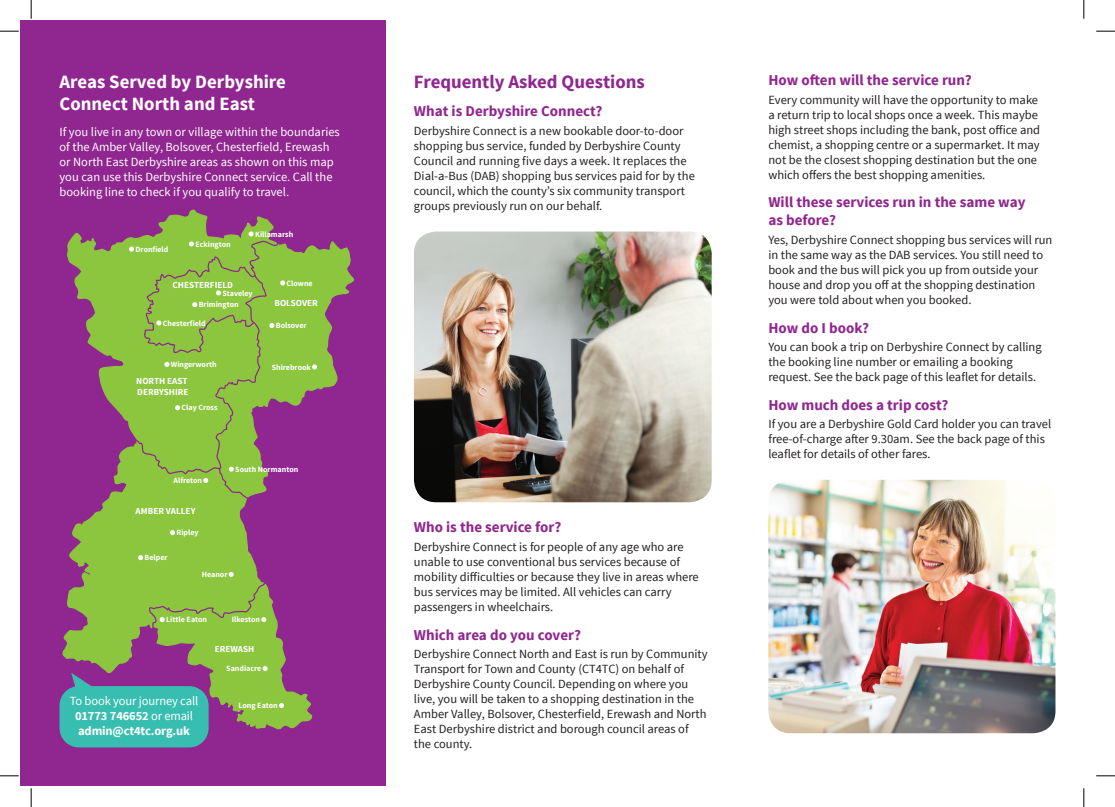
<style>
.page{position:relative;width:1115px;height:807px;background:#fff}
.page>*{position:absolute;margin:0;border:0;box-sizing:border-box;transform-origin:0 0}
.t1{font:700 18.75px/22.5px "Source Sans Pro";color:#fff}
.t2{font:700 18.75px "Source Sans Pro";color:#90268f}
.t3{font:700 15px/18px "Source Sans Pro";color:#90268f}
.t4{font:12.5px/15px "Source Sans Pro";color:#231f20}
.t5{font:12.5px/15px "Source Sans Pro";color:#fff}
.t6{font:700 12.5px/15px "Source Sans Pro";letter-spacing:-.01em;color:#fff;text-align:center}
.t7{font:700 9.12px/11px "Source Sans Pro";color:#fff}
.t8{font:700 8px "Source Sans Pro";color:#fff}
.s1{font-weight:400}
</style>
<div class="page">
<div style="left:21px;top:21px;width:364px;height:765px;background:#90268f"></div>
<img style="left:414px;top:231px;width:297px;height:271px">
<img style="left:768px;top:479px;width:287px;height:254px">
<svg style="left:62px;top:209px;width:293px;height:521px"></svg>
<svg style="left:138px;top:555px;width:5px;height:5px"></svg>
<svg style="left:170px;top:530px;width:5px;height:5px"></svg>
<svg style="left:262px;top:666px;width:6px;height:5px"></svg>
<svg style="left:279px;top:703px;width:5px;height:5px"></svg>
<svg style="left:148px;top:572px;width:118px;height:57px;background:#8cbf43"></svg>
<svg style="left:129px;top:231px;width:156px;height:269px;background:#8cb547"></svg>
<svg style="left:312px;top:364px;width:5px;height:5px"></svg>
<svg style="left:71px;top:672px;width:24px;height:15px"></svg>
<div style="left:59px;top:686px;width:150px;height:61px;background:#37beb0;border-radius:19px"></div>
<svg style="left:0;top:30px;width:19px;height:2px"></svg>
<svg style="left:1096px;top:30px;width:19px;height:2px"></svg>
<svg style="left:0;top:775px;width:19px;height:1px"></svg>
<svg style="left:1096px;top:775px;width:19px;height:1px"></svg>
<svg style="left:30px;top:0;width:2px;height:19px"></svg>
<svg style="left:30px;top:788px;width:2px;height:18px"></svg>
<svg style="left:1083px;top:0;width:1px;height:19px"></svg>
<svg style="left:1083px;top:788px;width:1px;height:18px"></svg>
<h1 class="t1" style="left:59px;top:71px;width:228px">Areas Served by Derbyshire<br>Connect North and East</h1>
<p class="t5" style="left:59px;top:124px;width:282px">If you live in any town or village within the boundaries of the Amber Valley, Bolsover, Chesterfield, Erewash or North East Derbyshire areas as shown on this map you can use this Derbyshire Connect service. Call the booking line to check if you qualify to travel.</p>
<p class="t8" style="left:135px;top:244px;width:34px">Dronfield</p>
<p class="t8" style="left:195px;top:239px;width:37px">Eckington</p>
<p class="t8" style="left:255px;top:229px;width:40px">Killamarsh</p>
<p class="t7" style="left:173px;top:280px;width:62px">CHESTERFIELD</p>
<p class="t8" style="left:222px;top:288px;width:32px">Staveley</p>
<p class="t8" style="left:199px;top:299px;width:41px">Brimington</p>
<p class="t8" style="left:163px;top:318px;width:44px">Chesterfield</p>
<p class="t8" style="left:171px;top:359px;width:47px">Wingerworth</p>
<p class="t7" style="left:136px;top:376px;width:54px">NORTH EAST<br>DERBYSHIRE</p>
<p class="t8" style="left:181px;top:402px;width:38px">Clay Cross</p>
<p class="t8" style="left:287px;top:278px;width:28px">Clowne</p>
<p class="t7" style="left:274px;top:298px;width:45px">BOLSOVER</p>
<p class="t8" style="left:276px;top:320px;width:32px">Bolsover</p>
<p class="t8" style="left:272px;top:362px;width:41px">Shirebrook</p>
<p class="t8" style="left:173px;top:475px;width:30px">Alfreton</p>
<p class="t8" style="left:235px;top:464px;width:65px">South Normanton</p>
<p class="t7" style="left:135px;top:505px;width:61px">AMBER VALLEY</p>
<p class="t8" style="left:145px;top:552px;width:25px">Belper</p>
<p class="t8" style="left:176px;top:527px;width:24px">Ripley</p>
<p class="t8" style="left:202px;top:569px;width:27px">Heanor</p>
<p class="t8" style="left:166px;top:614px;width:42px">Little Eaton</p>
<p class="t8" style="left:232px;top:614px;width:30px">Ilkeston</p>
<p class="t6" style="left:70px;top:693px;width:130px"><span class="s1">To book your journey call<br></span>01773 746652 <span class="s1">or email </span>admin@ct4tc.org.uk</p>
<p class="t7" style="left:215px;top:643px;width:41px">EREWASH</p>
<p class="t8" style="left:226px;top:663px;width:37px">Sandiacre</p>
<p class="t8" style="left:238px;top:700px;width:41px">Long Eaton</p>
<h1 class="t2" style="left:414px;top:69px;width:232px">Frequently Asked Questions</h1>
<p class="t3" style="left:414px;top:103px;width:190px">What is Derbyshire Connect?</p>
<p class="t4" style="left:414px;top:123px;width:282px">Derbyshire Connect is a new bookable door-to-door shopping bus service, funded by Derbyshire County Council and running five days a week. It replaces the Dial-a-Bus (DAB) shopping bus services paid for by the council, which the county’s six community transport groups previously run on our behalf.</p>
<p class="t3" style="left:414px;top:519px;width:149px">Who is the service for?</p>
<p class="t4" style="left:414px;top:539px;width:286px">Derbyshire Connect is for people of any age who are unable to use conventional bus services because of mobility difficulties or because they live in areas where bus services may be limited. All vehicles can carry passengers in wheelchairs.</p>
<p class="t3" style="left:414px;top:626px;width:169px">Which area do you cover?</p>
<p class="t4" style="left:414px;top:646px;width:295px">Derbyshire Connect North and East is run by Community Transport for Town and County (CT4TC) on behalf of Derbyshire County Council. Depending on where you live, you will be taken to a shopping destination in the Amber Valley, Bolsover, Chesterfield, Erewash and North East Derbyshire district and borough council areas of the county.</p>
<p class="t3" style="left:768px;top:71px;width:205px">How often will the service run?</p>
<p class="t4" style="left:768px;top:92px;width:273px">Every community will have the opportunity to make a return trip to local shops once a week. This maybe high street shops including the bank, post office and chemist, a shopping centre or a supermarket. It may not be the closest shopping destination but the one which offers the best shopping amenities.</p>
<p class="t3" style="left:768px;top:194px;width:259px">Will these services run in the same way as before?</p>
<p class="t4" style="left:768px;top:232px;width:285px">Yes, Derbyshire Connect shopping bus services will run in the same way as the DAB services. You still need to book and the bus will pick you up from outside your house and drop you off at the shopping destination you were told about when you booked.</p>
<p class="t3" style="left:768px;top:319px;width:102px">How do I book?</p>
<p class="t4" style="left:768px;top:339px;width:275px">You can book a trip on Derbyshire Connect by calling the booking line number or emailing a booking request. See the back page of this leaflet for details.</p>
<p class="t3" style="left:768px;top:396px;width:181px">How much does a trip cost?</p>
<p class="t4" style="left:768px;top:417px;width:284px">If you are a Derbyshire Gold Card holder you can travel free-of-charge after 9.30am. See the back page of this leaflet for details of other fares.</p>
</div>
